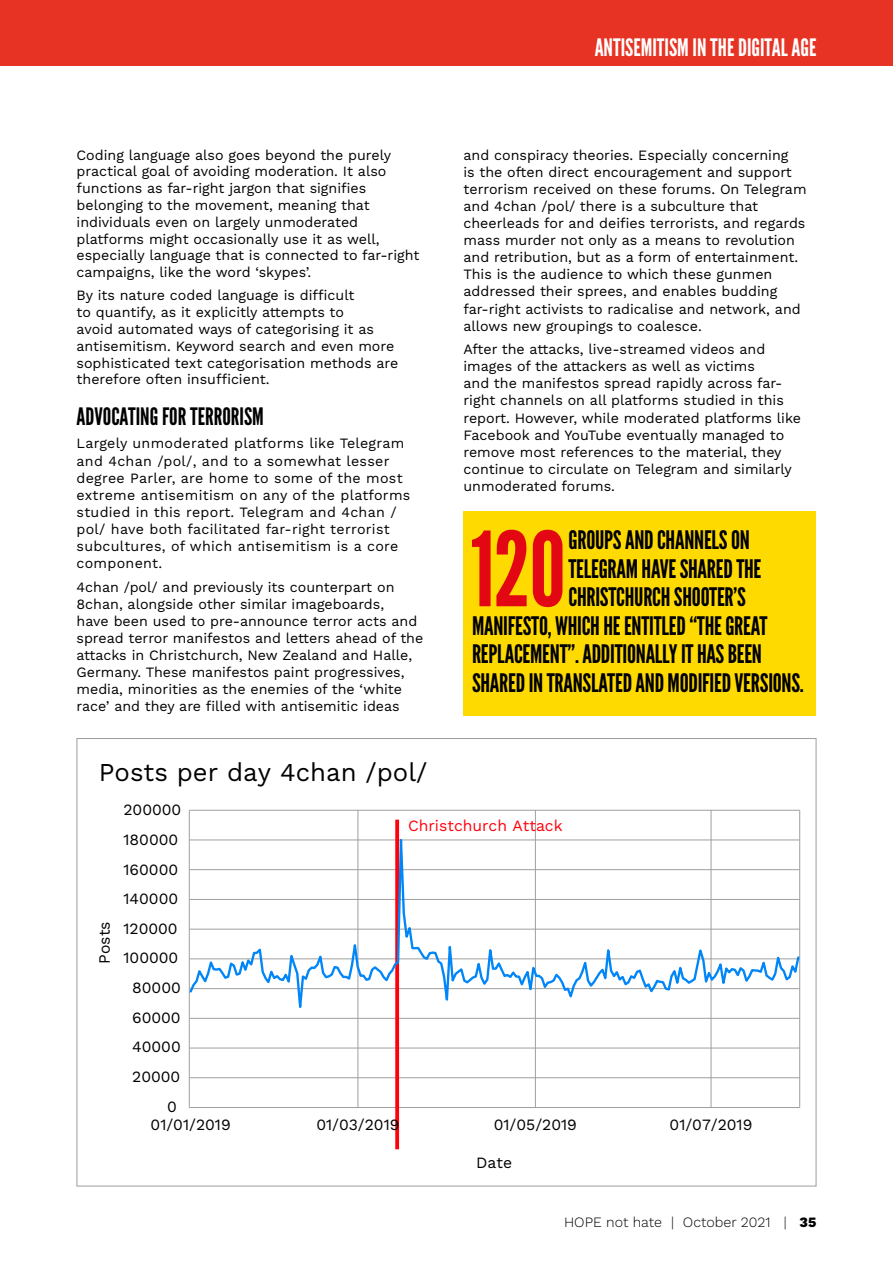
<style>
.page{position:relative;width:893px;height:1263px;background:#fff}
.page>*{position:absolute;margin:0;border:0;box-sizing:border-box;transform-origin:0 0}
.t1{font:103.05px "League Gothic";color:#e30613}
.t2{font:25.8px "Work Sans";color:#000}
.t3{font:25.5px "League Gothic";letter-spacing:-.01em;color:#000}
.t4{font:24px "League Gothic";color:#fff}
.t5{font:24px "League Gothic";color:#000}
.t6{font:15.75px "Work Sans";color:#000}
.t7{font:15.75px "Work Sans";color:#ff010b}
.t8{font:14.25px/17.1px "Work Sans";color:#000}
.t9{font:14.25px/17.1px "Work Sans";letter-spacing:.02em;color:#000}
.t10{font:300 14.25px "Work Sans";color:#000}
.s1{font-weight:800}
</style>
<div class="page">
<div style="left:0;top:0;width:893px;height:66px;background:#e63323"></div>
<div style="left:463px;top:511px;width:353px;height:204px;background:#ffda00"></div>
<hr style="left:189px;top:1077px;width:611px;height:1px;background:#9f9f9e">
<hr style="left:189px;top:1048px;width:611px;height:1px;background:#9f9f9e">
<hr style="left:189px;top:810px;width:1px;height:297px;background:#9f9f9e">
<hr style="left:799px;top:810px;width:1px;height:297px;background:#9f9f9e">
<hr style="left:358px;top:810px;width:1px;height:297px;background:#9f9f9e">
<hr style="left:535px;top:810px;width:1px;height:297px;background:#9f9f9e">
<hr style="left:711px;top:810px;width:1px;height:297px;background:#9f9f9e">
<hr style="left:189px;top:1107px;width:611px;height:1px;background:#9f9f9e">
<svg style="left:395px;top:1033px;width:4px;height:116px"></svg>
<svg style="left:188px;top:809px;width:613px;height:224px"></svg>
<h3 class="t4" style="left:595px;top:33px;width:223px">ANTISEMITISM IN THE DIGITAL AGE</h3>
<p class="t8" style="left:77px;top:146px;width:344px">Coding language also goes beyond the purely practical goal of avoiding moderation. It also functions as far-right jargon that signifies belonging to the movement, meaning that individuals even on largely unmoderated platforms might occasionally use it as well, especially language that is connected to far-right campaigns, like the word ‘skypes’.</p>
<p class="t8" style="left:77px;top:287px;width:323px">By its nature coded language is difficult<br>to quantify, as it explicitly attempts to<br>avoid automated ways of categorising it as antisemitism. Keyword search and even more sophisticated text categorisation methods are therefore often insufficient.</p>
<h3 class="t5" style="left:77px;top:402px;width:189px">ADVOCATING FOR TERRORISM</h3>
<p class="t9" style="left:77px;top:434px;width:335px">Largely unmoderated platforms like Telegram and 4chan /pol/, and to a somewhat lesser degree Parler, are home to some of the most extreme antisemitism on any of the platforms studied in this report. Telegram and 4chan / pol/ have both facilitated far-right terrorist subcultures, of which antisemitism is a core component.</p>
<p class="t8" style="left:77px;top:578px;width:348px">4chan /pol/ and previously its counterpart on 8chan, alongside other similar imageboards,<br>have been used to pre-announce terror acts and spread terror manifestos and letters ahead of the attacks in Christchurch, New Zealand and Halle, Germany. These manifestos paint progressives, media, minorities as the enemies of the ‘white race’ and they are filled with antisemitic ideas</p>
<h2 class="t2" style="left:99px;top:752px;width:330px">Posts per day 4chan /pol/</h2>
<p class="t6" style="left:123px;top:798px;width:59px">200000</p>
<p class="t8" style="left:463px;top:146px;width:345px">and conspiracy theories. Especially concerning<br>is the often direct encouragement and support terrorism received on these forums. On Telegram and 4chan /pol/ there is a subculture that cheerleads for and deifies terrorists, and regards mass murder not only as a means to revolution and retribution, but as a form of entertainment.<br>This is the audience to which these gunmen addressed their sprees, and enables budding far-right activists to radicalise and network, and allows new groupings to coalesce.</p>
<p class="t8" style="left:463px;top:340px;width:339px">After the attacks, live-streamed videos and images of the attackers as well as victims<br>and the manifestos spread rapidly across far&shy;right channels on all platforms studied in this report. However, while moderated platforms like Facebook and YouTube eventually managed to remove most references to the material, they continue to circulate on Telegram and similarly unmoderated forums.</p>
<h1 class="t1" style="left:471px;top:508px;width:97px">120</h1>
<h3 class="t3" style="left:568px;top:525px;width:183px">GROUPS AND CHANNELS ON</h3>
<h3 class="t3" style="left:568px;top:553px;width:194px">TELEGRAM HAVE SHARED THE</h3>
<h3 class="t3" style="left:568px;top:582px;width:179px">CHRISTCHURCH SHOOTER’S</h3>
<h3 class="t3" style="left:472px;top:610px;width:297px">MANIFESTO, WHICH HE ENTITLED “THE GREAT</h3>
<h3 class="t3" style="left:472px;top:639px;width:291px">REPLACEMENT”. ADDITIONALLY IT HAS BEEN</h3>
<h3 class="t3" style="left:472px;top:667px;width:333px">SHARED IN TRANSLATED AND MODIFIED VERSIONS.</h3>
<p class="t6" style="left:93px;top:963px;width:44px;rotate:-90deg">Posts</p>
<p class="t6" style="left:123px;top:827px;width:56px">180000</p>
<p class="t6" style="left:123px;top:857px;width:56px">160000</p>
<p class="t6" style="left:123px;top:887px;width:56px">140000</p>
<p class="t6" style="left:123px;top:916px;width:56px">120000</p>
<p class="t6" style="left:123px;top:946px;width:56px">100000</p>
<p class="t6" style="left:132px;top:976px;width:50px">80000</p>
<p class="t6" style="left:132px;top:1005px;width:50px">60000</p>
<p class="t6" style="left:132px;top:1035px;width:50px">40000</p>
<p class="t6" style="left:132px;top:1064px;width:50px">20000</p>
<p class="t6" style="left:167px;top:1094px;width:11px">0</p>
<p class="t7" style="left:408px;top:814px;width:156px">Christchurch Attack</p>
<p class="t6" style="left:151px;top:1112px;width:82px">01/01/2019</p>
<p class="t6" style="left:494px;top:1112px;width:85px">01/05/2019</p>
<p class="t6" style="left:670px;top:1112px;width:84px">01/07/2019</p>
<p class="t6" style="left:316px;top:1112px;width:85px">01/03/2019</p>
<p class="t6" style="left:476px;top:1151px;width:37px">Date</p>
<p class="t10" style="left:564px;top:1212px;width:254px">HOPE not hate | October 2021 | <span class="s1">35</span></p>
</div>
